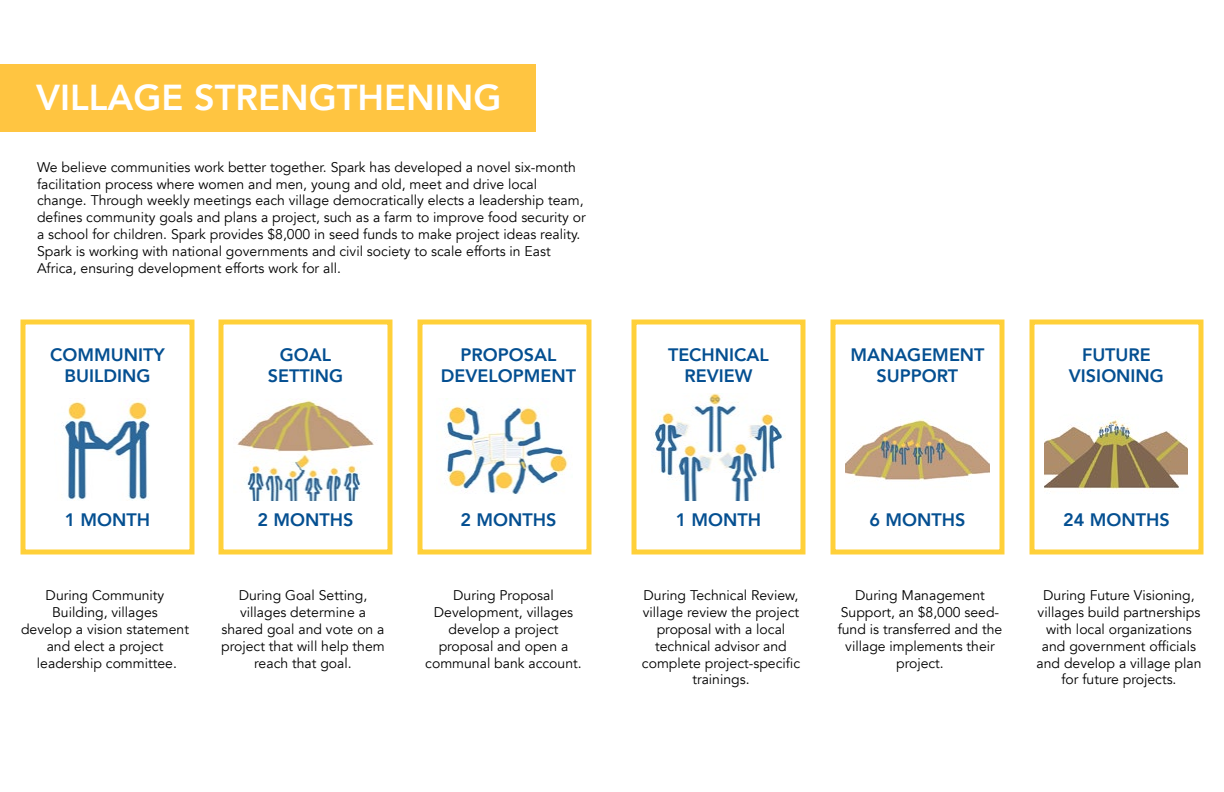
<style>
.page{position:relative;width:1224px;height:792px;background:#fff}
.page>*{position:absolute;margin:0;border:0;box-sizing:border-box;transform-origin:0 0}
.t1{font:800 36px "Avenir";color:#fff}
.t2{font:800 18px/21.6px "Avenir";color:#044f91;text-align:center}
.t3{font:14px/16.8px "Avenir";color:#000;text-align:center}
</style>
<div class="page">
<div style="left:0;top:64px;width:536px;height:68px;background:#ffc541"></div>
<img style="left:63px;top:401px;width:87px;height:99px">
<div style="left:20px;top:320px;width:174px;height:234px;border:5px solid #ffd039"></div>
<img style="left:237px;top:400px;width:137px;height:100px">
<div style="left:218px;top:320px;width:174px;height:234px;border:5px solid #ffd039"></div>
<img style="left:654px;top:393px;width:132px;height:107px">
<div style="left:632px;top:320px;width:174px;height:234px;border:5px solid #ffd039"></div>
<img style="left:445px;top:398px;width:124px;height:96px">
<div style="left:418px;top:320px;width:174px;height:234px;border:5px solid #ffd039"></div>
<img style="left:846px;top:419px;width:144px;height:62px">
<div style="left:830px;top:320px;width:174px;height:234px;border:5px solid #ffd039"></div>
<img style="left:1044px;top:419px;width:143px;height:73px">
<div style="left:1030px;top:320px;width:174px;height:234px;border:5px solid #ffd039"></div>
<h1 class="t1" style="left:36px;top:69px;width:467px">VILLAGE STRENGTHENING</h1>
<p class="t3" style="left:37px;top:159px;width:550px;text-align:left">We believe communities work better together. Spark has developed a novel six-month facilitation process where women and men, young and old, meet and drive local change. Through weekly meetings each village democratically elects a leadership team, defines community goals and plans a project, such as a farm to improve food security or a school for children. Spark provides $8,000 in seed funds to make project ideas reality.<br>Spark is working with national governments and civil society to scale efforts in East Africa, ensuring development efforts work for all.</p>
<p class="t2" style="left:50px;top:343px;width:116px">COMMUNITY<br>BUILDING</p>
<p class="t2" style="left:268px;top:343px;width:77px">GOAL<br>SETTING</p>
<p class="t2" style="left:441px;top:343px;width:137px">PROPOSAL<br>DEVELOPMENT</p>
<p class="t2" style="left:668px;top:343px;width:102px">TECHNICAL<br>REVIEW</p>
<p class="t2" style="left:850px;top:343px;width:136px">MANAGEMENT<br>SUPPORT</p>
<p class="t2" style="left:1069px;top:343px;width:97px">FUTURE<br>VISIONING</p>
<p class="t2" style="left:65px;top:509px;width:87px">1 MONTH</p>
<p class="t2" style="left:258px;top:509px;width:97px">2 MONTHS</p>
<p class="t2" style="left:461px;top:509px;width:97px">2 MONTHS</p>
<p class="t2" style="left:676px;top:509px;width:87px">1 MONTH</p>
<p class="t2" style="left:869px;top:509px;width:97px">6 MONTHS</p>
<p class="t2" style="left:1063px;top:509px;width:108px">24 MONTHS</p>
<p class="t3" style="left:21px;top:588px;width:169px">During Community<br>Building, villages<br>develop a vision statement and elect a project leadership committee.</p>
<p class="t3" style="left:221px;top:588px;width:165px">During Goal Setting, villages determine a shared goal and vote on a project that will help them reach that goal.</p>
<p class="t3" style="left:425px;top:588px;width:158px">During Proposal<br>Development, villages develop a project proposal and open a communal bank account.</p>
<p class="t3" style="left:642px;top:588px;width:160px">During Technical Review, village review the project proposal with a local technical advisor and complete project-specific trainings.</p>
<p class="t3" style="left:838px;top:588px;width:166px">During Management<br>Support, an $8,000 seed&shy;fund is transferred and the village implements their project.</p>
<p class="t3" style="left:1037px;top:588px;width:166px">During Future Visioning, villages build partnerships with local organizations and government officials and develop a village plan for future projects.</p>
</div>
